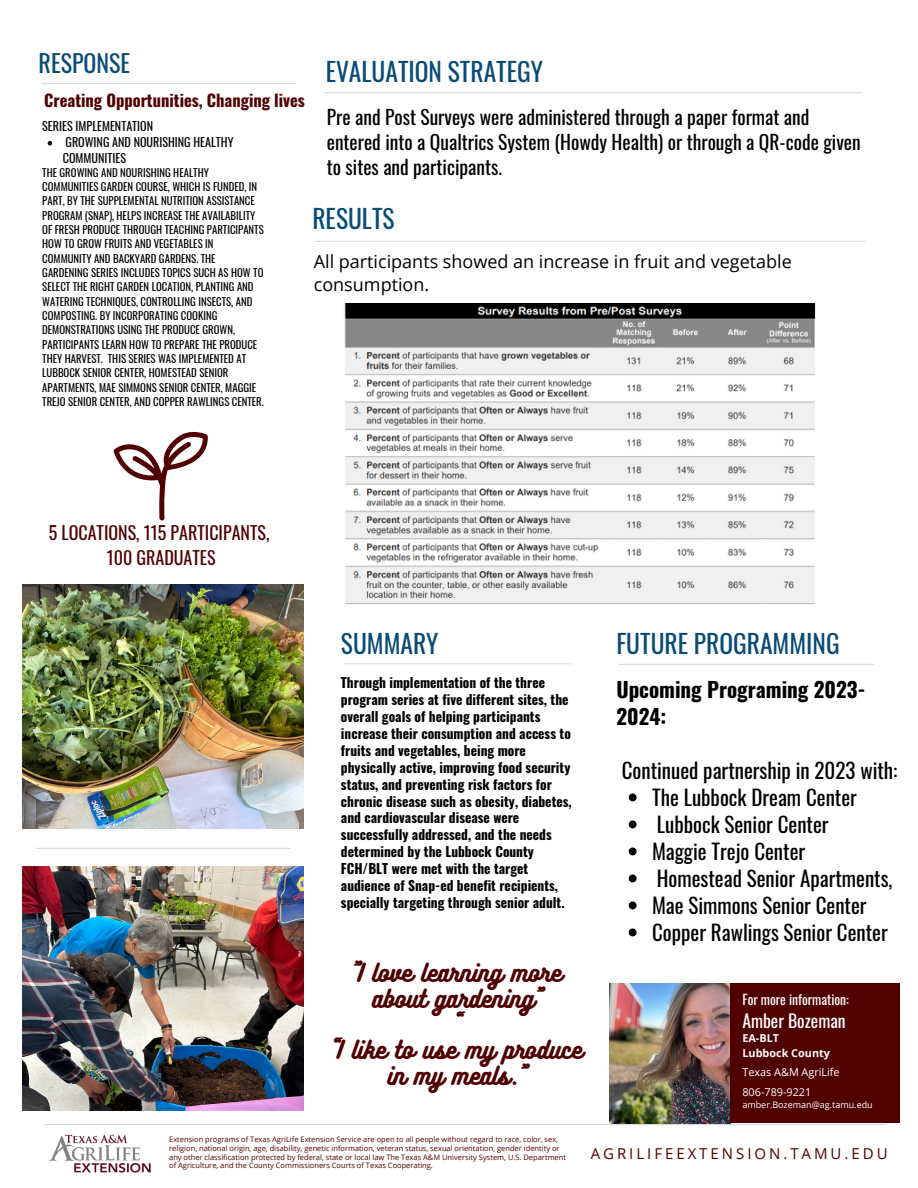
<style>
.page{position:relative;width:918px;height:1188px;background:#fff}
.page>*{position:absolute;margin:0;border:0;box-sizing:border-box;transform-origin:0 0}
.t1{font:25.5px "Oswald";color:#084b76}
.t2{font:24px "Oswald";color:#084b76}
.t3{font:22.5px/25.8px "Bukhari Script";color:#500000;text-align:center}
.t4{font:21px "Oswald";color:#000}
.t5{font:700 21px/27px "Oswald";color:#000}
.t6{font:19.5px/24.8px "Oswald";color:#000}
.t7{font:18px/22.5px "Open Sans";color:#000}
.t8{font:18px "Oswald";color:#500000}
.t9{font:17.7px "Oswald";color:#fff}
.t10{font:700 16.5px "Oswald";color:#500000}
.t11{font:15px "Open Sans";letter-spacing:.2em;color:#500000}
.t12{font:700 13.5px/16.8px "Oswald";color:#000}
.t13{font:13.5px "Oswald";color:#fff}
.t14{font:12.15px/16px "Oswald";color:#000}
.t15{font:10.8px/14.2px "Oswald";color:#000}
.t16{font:10.8px "Open Sans";color:#fff}
.t17{font:700 10.8px "Open Sans";color:#fff}
.t18{font:9px "Open Sans";color:#fff}
.t19{font:7.5px/8.7px "Open Sans";color:#500000}
</style>
<div class="page">
<img style="left:609px;top:983px;width:122px;height:141px">
<img style="left:23px;top:585px;width:281px;height:244px">
<hr style="left:41px;top:83px;width:255px;height:1px;background:#d9d9d9">
<hr style="left:343px;top:663px;width:229px;height:1px;background:#d9d9d9">
<hr style="left:619px;top:664px;width:255px;height:1px;background:#d9d9d9">
<svg style="left:629px;top:794px;width:8px;height:7px"></svg>
<svg style="left:629px;top:821px;width:8px;height:7px"></svg>
<svg style="left:629px;top:848px;width:8px;height:7px"></svg>
<svg style="left:629px;top:875px;width:8px;height:7px"></svg>
<svg style="left:629px;top:902px;width:8px;height:7px"></svg>
<svg style="left:629px;top:929px;width:8px;height:7px"></svg>
<hr style="left:44px;top:1124px;width:842px;height:1px;background:#d9d9d9">
<hr style="left:36px;top:848px;width:254px;height:1px;background:#d9d9d9">
<hr style="left:324px;top:92px;width:538px;height:1px;background:#d9d9d9">
<hr style="left:315px;top:241px;width:551px;height:1px;background:#d9d9d9">
<div style="left:730px;top:983px;width:170px;height:140px;background:#500000"></div>
<img style="left:49px;top:1134px;width:102px;height:39px">
<img style="left:23px;top:866px;width:281px;height:244px">
<svg style="left:114px;top:431px;width:94px;height:89px"></svg>
<img style="left:344px;top:303px;width:472px;height:302px">
<svg style="left:48px;top:141px;width:4px;height:4px"></svg>
<p class="t2" style="left:39px;top:45px;width:93px">RESPONSE</p>
<p class="t10" style="left:44px;top:87px;width:262px">Creating Opportunities, Changing lives</p>
<p class="t14" style="left:63px;top:134px;width:172px">GROWING AND NOURISHING HEALTHY<br>COMMUNITIES</p>
<p class="t14" style="left:42px;top:118px;width:112px">SERIES IMPLEMENTATION</p>
<p class="t15" style="left:42px;top:165px;width:223px">THE GROWING AND NOURISHING HEALTHY COMMUNITIES GARDEN COURSE, WHICH IS FUNDED, IN PART, BY THE SUPPLEMENTAL NUTRITION ASSISTANCE PROGRAM (SNAP), HELPS INCREASE THE AVAILABILITY OF FRESH PRODUCE THROUGH TEACHING PARTICIPANTS HOW TO GROW FRUITS AND VEGETABLES IN COMMUNITY AND BACKYARD GARDENS. THE GARDENING SERIES INCLUDES TOPICS SUCH AS HOW TO SELECT THE RIGHT GARDEN LOCATION, PLANTING AND WATERING TECHNIQUES, CONTROLLING INSECTS, AND COMPOSTING. BY INCORPORATING COOKING DEMONSTRATIONS USING THE PRODUCE GROWN, PARTICIPANTS LEARN HOW TO PREPARE THE PRODUCE THEY HARVEST. THIS SERIES WAS IMPLEMENTED AT LUBBOCK SENIOR CENTER, HOMESTEAD SENIOR APARTMENTS, MAE SIMMONS SENIOR CENTER, MAGGIE TREJO SENIOR CENTER, AND COPPER RAWLINGS CENTER.</p>
<p class="t1" style="left:326px;top:52px;width:219px">EVALUATION STRATEGY</p>
<p class="t6" style="left:327px;top:104px;width:535px">Pre and Post Surveys were administered through a paper format and entered into a Qualtrics System (Howdy Health) or through a QR-code given to sites and participants.</p>
<p class="t1" style="left:312px;top:198px;width:84px">RESULTS</p>
<p class="t7" style="left:314px;top:250px;width:480px">All participants showed an increase in fruit and vegetable consumption.</p>
<p class="t8" style="left:49px;top:519px;width:222px">5 LOCATIONS, 115 PARTICIPANTS,</p>
<p class="t8" style="left:107px;top:544px;width:111px">100 GRADUATES</p>
<p class="t1" style="left:341px;top:624px;width:99px">SUMMARY</p>
<p class="t12" style="left:341px;top:674px;width:232px">Through implementation of the three program series at five different sites, the overall goals of helping participants increase their consumption and access to fruits and vegetables, being more physically active, improving food security status, and preventing risk factors for chronic disease such as obesity, diabetes, and cardiovascular disease were successfully addressed, and the needs determined by the Lubbock County FCH/BLT were met with the target audience of Snap-ed benefit recipients, specially targeting through senior adult.</p>
<p class="t1" style="left:616px;top:624px;width:225px">FUTURE PROGRAMMING</p>
<p class="t5" style="left:616px;top:675px;width:251px">Upcoming Programing 2023-<br>2024:</p>
<p class="t4" style="left:622px;top:754px;width:277px">Continued partnership in 2023 with:</p>
<p class="t4" style="left:652px;top:781px;width:206px">The Lubbock Dream Center</p>
<p class="t4" style="left:657px;top:808px;width:173px">Lubbock Senior Center</p>
<p class="t4" style="left:652px;top:835px;width:155px">Maggie Trejo Center</p>
<p class="t4" style="left:657px;top:862px;width:237px">Homestead Senior Apartments,</p>
<p class="t4" style="left:652px;top:889px;width:216px">Mae Simmons Senior Center</p>
<p class="t4" style="left:652px;top:916px;width:237px">Copper Rawlings Senior Center</p>
<p class="t3" style="left:351px;top:958px;width:212px">"I love learning more about gardening”</p>
<p class="t13" style="left:742px;top:989px;width:108px">For more information:</p>
<p class="t17" style="left:742px;top:1031px;width:38px">EA-BLT</p>
<p class="t17" style="left:742px;top:1045px;width:89px">Lubbock County</p>
<p class="t16" style="left:742px;top:1065px;width:99px">Texas A&amp;M AgriLife</p>
<p class="t16" style="left:742px;top:1084px;width:70px">806-789-9221</p>
<p class="t18" style="left:742px;top:1098px;width:132px">amber.Bozeman@ag.tamu.edu</p>
<p class="t11" style="left:591px;top:1143px;width:298px">AGRILIFEEXTENSION.TAMU.EDU</p>
<p class="t3" style="left:453px;top:1010px;width:8px">“</p>
<p class="t3" style="left:331px;top:1036px;width:253px">“I like to use my produce in my meals.”</p>
<p class="t9" style="left:742px;top:1007px;width:105px">Amber Bozeman</p>
<p class="t19" style="left:169px;top:1135px;width:398px">Extension programs of Texas AgriLife Extension Service are open to all people without regard to race, color, sex, religion, national origin, age, disability, genetic information, veteran status, sexual orientation, gender identity or any other classification protected by federal, state or local law The Texas A&amp;M University System, U.S. Department of Agriculture, and the County Commissioners Courts of Texas Cooperating.</p>
</div>
